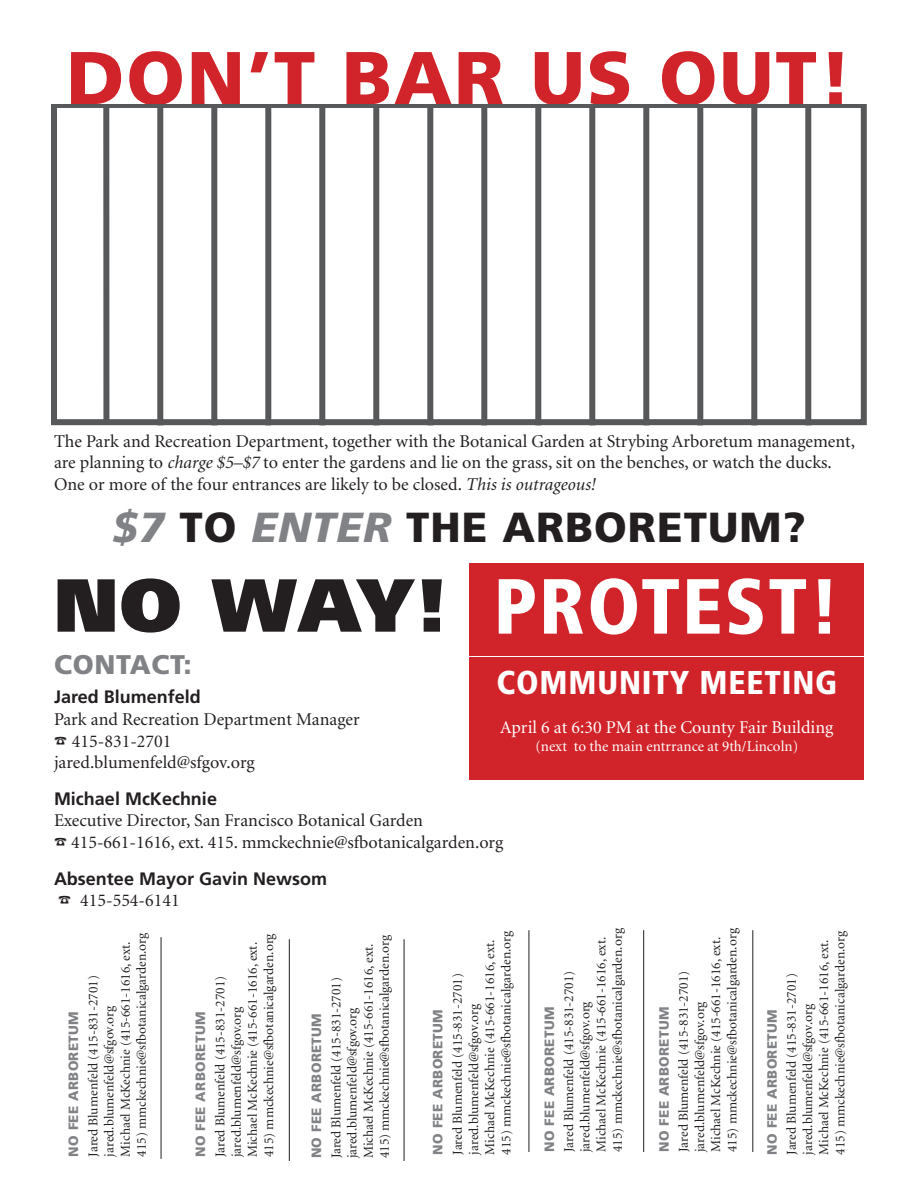
<style>
.page{position:relative;width:918px;height:1188px;background:#fff}
.page>*{position:absolute;margin:0;border:0;box-sizing:border-box;transform-origin:0 0}
.t1{font:900 condensed 78px "Frutiger LT Std";letter-spacing:.025em;color:#fff}
.t2{font:900 75px "Frutiger LT Std";letter-spacing:.025em;color:#d1232a}
.t3{font:900 75px "Frutiger LT Std";color:#231f20}
.t4{font:900 42px "Frutiger LT Std";letter-spacing:.025em;color:#231f20}
.t5{font:900 condensed 33px "Frutiger LT Std";letter-spacing:.025em;color:#fff}
.t6{font:900 27px "Frutiger LT Std";letter-spacing:.025em;color:#808285}
.t7{font:18px/21.6px "Minion";color:#231f20}
.t8{font:700 18px/21.6px "Frutiger LT Std";color:#231f20}
.t9{font:18px "Minion";color:#fff}
.t10{font:15px "Minion";color:#fff}
.t11{font:13.5px/16.2px "Minion";color:#231f20}
.t12{font:900 13.5px "Frutiger LT Std";letter-spacing:.025em;color:#808285}
.s1{font-style:italic}
.s2{font-style:italic;color:#808285}
.s3{font-family:"Frutiger LT Std";font-weight:700}
.s4{font-family:"Minion";font-weight:400}
</style>
<div class="page">
<hr style="left:161px;top:937px;width:1px;height:222px;background:#231f20">
<hr style="left:289px;top:939px;width:1px;height:222px;background:#231f20">
<hr style="left:404px;top:939px;width:1px;height:222px;background:#231f20">
<hr style="left:529px;top:930px;width:1px;height:222px;background:#231f20">
<hr style="left:643px;top:930px;width:1px;height:222px;background:#231f20">
<hr style="left:753px;top:930px;width:1px;height:222px;background:#231f20">
<div style="left:469px;top:563px;width:395px;height:93px;background:#d1232a"></div>
<div style="left:470px;top:657px;width:394px;height:123px;background:#d1232a"></div>
<svg style="left:51px;top:105px;width:816px;height:320px"></svg>
<div style="left:103px;top:105px;width:6px;height:319px;background:#57585a"></div>
<div style="left:157px;top:105px;width:6px;height:320px;background:#57585a"></div>
<div style="left:211px;top:105px;width:6px;height:320px;background:#57585a"></div>
<div style="left:265px;top:105px;width:6px;height:320px;background:#57585a"></div>
<div style="left:319px;top:105px;width:6px;height:320px;background:#57585a"></div>
<div style="left:373px;top:105px;width:6px;height:320px;background:#57585a"></div>
<div style="left:427px;top:105px;width:6px;height:320px;background:#57585a"></div>
<div style="left:481px;top:105px;width:6px;height:320px;background:#57585a"></div>
<div style="left:535px;top:105px;width:6px;height:320px;background:#57585a"></div>
<div style="left:589px;top:105px;width:6px;height:320px;background:#57585a"></div>
<div style="left:643px;top:105px;width:6px;height:320px;background:#57585a"></div>
<div style="left:751px;top:105px;width:6px;height:320px;background:#57585a"></div>
<div style="left:805px;top:105px;width:6px;height:320px;background:#57585a"></div>
<div style="left:697px;top:105px;width:6px;height:320px;background:#57585a"></div>
<p class="t2" style="left:66px;top:33px;width:787px">DON’T BAR US OUT!</p>
<p class="t7" style="left:54px;top:431px;width:803px">The Park and Recreation Department, together with the Botanical Garden at Strybing Arboretum management, are planning to <span class="s1">charge $5–$7</span> to enter the gardens and lie on the grass, sit on the benches, or watch the ducks.<br>One or more of the four entrances are likely to be closed. <span class="s1">This is outrageous!</span></p>
<p class="t4" style="left:112px;top:502px;width:695px"><span class="s2">$7</span> TO <span class="s2">ENTER</span> THE ARBORETUM?</p>
<p class="t3" style="left:54px;top:560px;width:395px">NO WAY!</p>
<p class="t1" style="left:494px;top:560px;width:347px">PROTEST!</p>
<p class="t5" style="left:496px;top:662px;width:342px">COMMUNITY MEETING</p>
<p class="t9" style="left:500px;top:719px;width:335px">April 6 at 6:30 PM at the County Fair Building</p>
<p class="t10" style="left:535px;top:739px;width:264px">(next to the main entrrance at 9th/Lincoln)</p>
<p class="t6" style="left:54px;top:648px;width:139px">CONTACT:</p>
<p class="t7" style="left:54px;top:687px;width:307px"><span class="s3">Jared Blumenfeld<br></span>Park and Recreation Department Manager ☎ 415-831-2701 jared.blumenfeld@sfgov.org</p>
<p class="t7" style="left:54px;top:789px;width:451px"><span class="s3">Michael McKechnie<br></span>Executive Director, San Francisco Botanical Garden<br>☎ 415-661-1616, ext. 415. mmckechnie@sfbotanicalgarden.org</p>
<p class="t8" style="left:54px;top:868px;width:275px">Absentee Mayor Gavin Newsom ☎ <span class="s4">415-554-6141</span></p>
<p class="t12" style="left:65px;top:1156px;width:147px;rotate:-90deg">NO FEE ARBORETUM</p>
<p class="t11" style="left:85px;top:1156px;width:225px;rotate:-90deg">Jared Blumenfeld (415-831-2701) jared.blumenfeld@sfgov.org<br>Michael McKechnie (415-661-1616, ext.<br>415) mmckechnie@sfbotanicalgarden.org</p>
<p class="t12" style="left:192px;top:1157px;width:147px;rotate:-90deg">NO FEE ARBORETUM</p>
<p class="t11" style="left:213px;top:1157px;width:225px;rotate:-90deg">Jared Blumenfeld (415-831-2701) jared.blumenfeld@sfgov.org<br>Michael McKechnie (415-661-1616, ext.<br>415) mmckechnie@sfbotanicalgarden.org</p>
<p class="t12" style="left:308px;top:1158px;width:147px;rotate:-90deg">NO FEE ARBORETUM</p>
<p class="t11" style="left:328px;top:1158px;width:225px;rotate:-90deg">Jared Blumenfeld (415-831-2701) jared.blumenfeld@sfgov.org<br>Michael McKechnie (415-661-1616, ext.<br>415) mmckechnie@sfbotanicalgarden.org</p>
<p class="t12" style="left:430px;top:1155px;width:147px;rotate:-90deg">NO FEE ARBORETUM</p>
<p class="t11" style="left:450px;top:1155px;width:225px;rotate:-90deg">Jared Blumenfeld (415-831-2701) jared.blumenfeld@sfgov.org<br>Michael McKechnie (415-661-1616, ext.<br>415) mmckechnie@sfbotanicalgarden.org</p>
<p class="t12" style="left:541px;top:1152px;width:147px;rotate:-90deg">NO FEE ARBORETUM</p>
<p class="t11" style="left:561px;top:1152px;width:225px;rotate:-90deg">Jared Blumenfeld (415-831-2701) jared.blumenfeld@sfgov.org<br>Michael McKechnie (415-661-1616, ext.<br>415) mmckechnie@sfbotanicalgarden.org</p>
<p class="t12" style="left:656px;top:1152px;width:147px;rotate:-90deg">NO FEE ARBORETUM</p>
<p class="t11" style="left:676px;top:1152px;width:225px;rotate:-90deg">Jared Blumenfeld (415-831-2701) jared.blumenfeld@sfgov.org<br>Michael McKechnie (415-661-1616, ext.<br>415) mmckechnie@sfbotanicalgarden.org</p>
<p class="t12" style="left:764px;top:1155px;width:147px;rotate:-90deg">NO FEE ARBORETUM</p>
<p class="t11" style="left:784px;top:1155px;width:225px;rotate:-90deg">Jared Blumenfeld (415-831-2701) jared.blumenfeld@sfgov.org<br>Michael McKechnie (415-661-1616, ext.<br>415) mmckechnie@sfbotanicalgarden.org</p>
</div>
